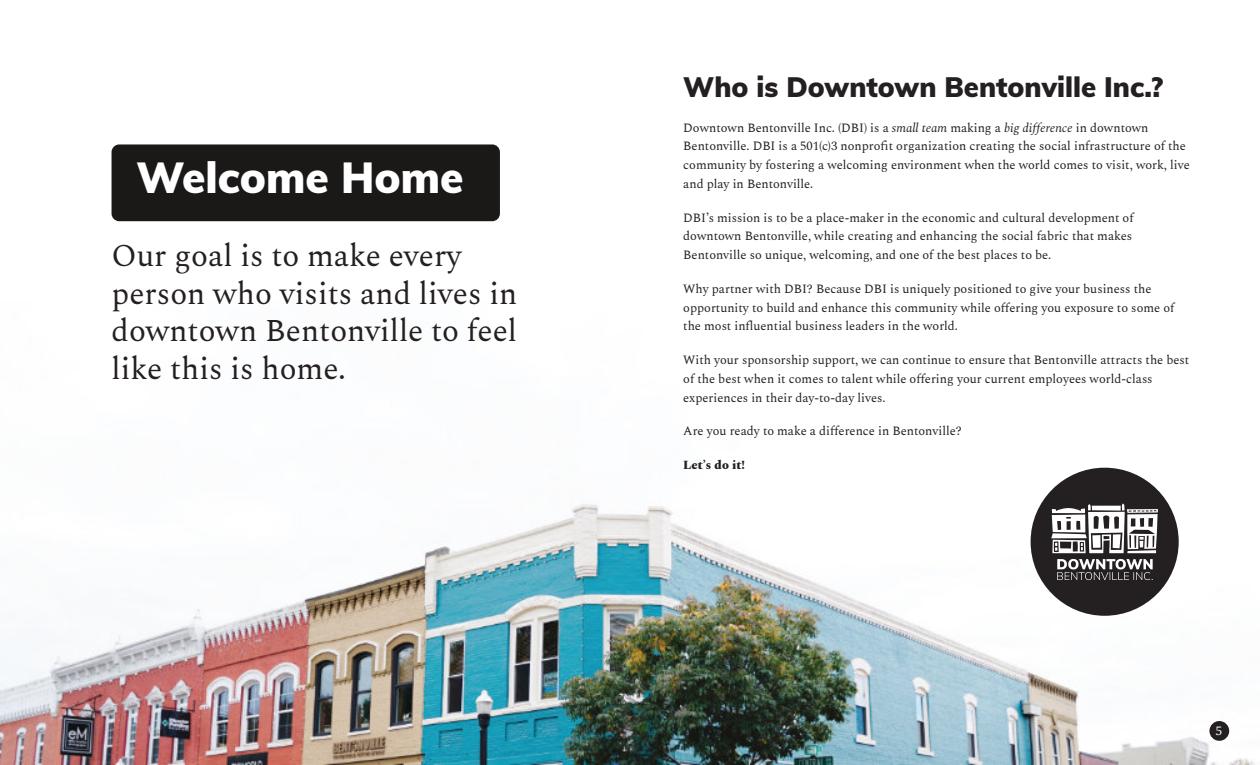
<style>
.page{position:relative;width:1260px;height:765px;background:#fff}
.page>*{position:absolute;margin:0;border:0;box-sizing:border-box;transform-origin:0 0}
.t1{font:900 42.5px "Muli";color:#fff}
.t2{font:31.25px/37.5px "Spectral";color:#241f20}
.t3{font:900 27.5px "Muli";color:#241f20}
.t4{font:12.5px/18.8px "Spectral";color:#241f20}
.t5{font:800 12.5px "Spectral";color:#241f20}
.t6{font:12.5px "Charter";color:#fff}
.s1{font-style:italic}
</style>
<div class="page">
<img style="left:0;top:467px;width:1255px;height:298px">
<div style="left:112px;top:144px;width:388px;height:77px;background:#1b1918;border-radius:8px"></div>
<div style="left:1209px;top:721px;width:20px;height:20px;background:#241f20;border-radius:50%"></div>
<svg style="left:1031px;top:468px;width:148px;height:148px"></svg>
<h1 class="t1" style="left:137px;top:151px;width:328px">Welcome Home</h1>
<h2 class="t2" style="left:112px;top:238px;width:407px">Our goal is to make every person who visits and lives in downtown Bentonville to feel like this is home.</h2>
<h3 class="t3" style="left:683px;top:69px;width:482px">Who is Downtown Bentonville Inc.?</h3>
<p class="t4" style="left:683px;top:119px;width:508px">Downtown Bentonville Inc. (DBI) is a <span class="s1">small team</span> making a <span class="s1">big difference</span> in downtown Bentonville. DBI is a 501(c)3 nonprofit organization creating the social infrastructure of the community by fostering a welcoming environment when the world comes to visit, work, live and play in Bentonville.</p>
<p class="t4" style="left:683px;top:209px;width:452px;text-align:justify">DBI’s mission is to be a place-maker in the economic and cultural development of downtown Bentonville, while creating and enhancing the social fabric that makes Bentonville so unique, welcoming, and one of the best places to be.</p>
<p class="t4" style="left:683px;top:280px;width:493px">Why partner with DBI? Because DBI is uniquely positioned to give your business the opportunity to build and enhance this community while offering you exposure to some of the most influential business leaders in the world.</p>
<p class="t4" style="left:683px;top:351px;width:507px">With your sponsorship support, we can continue to ensure that Bentonville attracts the best of the best when it comes to talent while offering your current employees world-class experiences in their day-to-day lives.</p>
<p class="t4" style="left:683px;top:422px;width:280px">Are you ready to make a difference in Bentonville?</p>
<p class="t5" style="left:683px;top:456px;width:63px">Let’s do it!</p>
<p class="t6" style="left:1216px;top:723px;width:8px">5</p>
</div>
